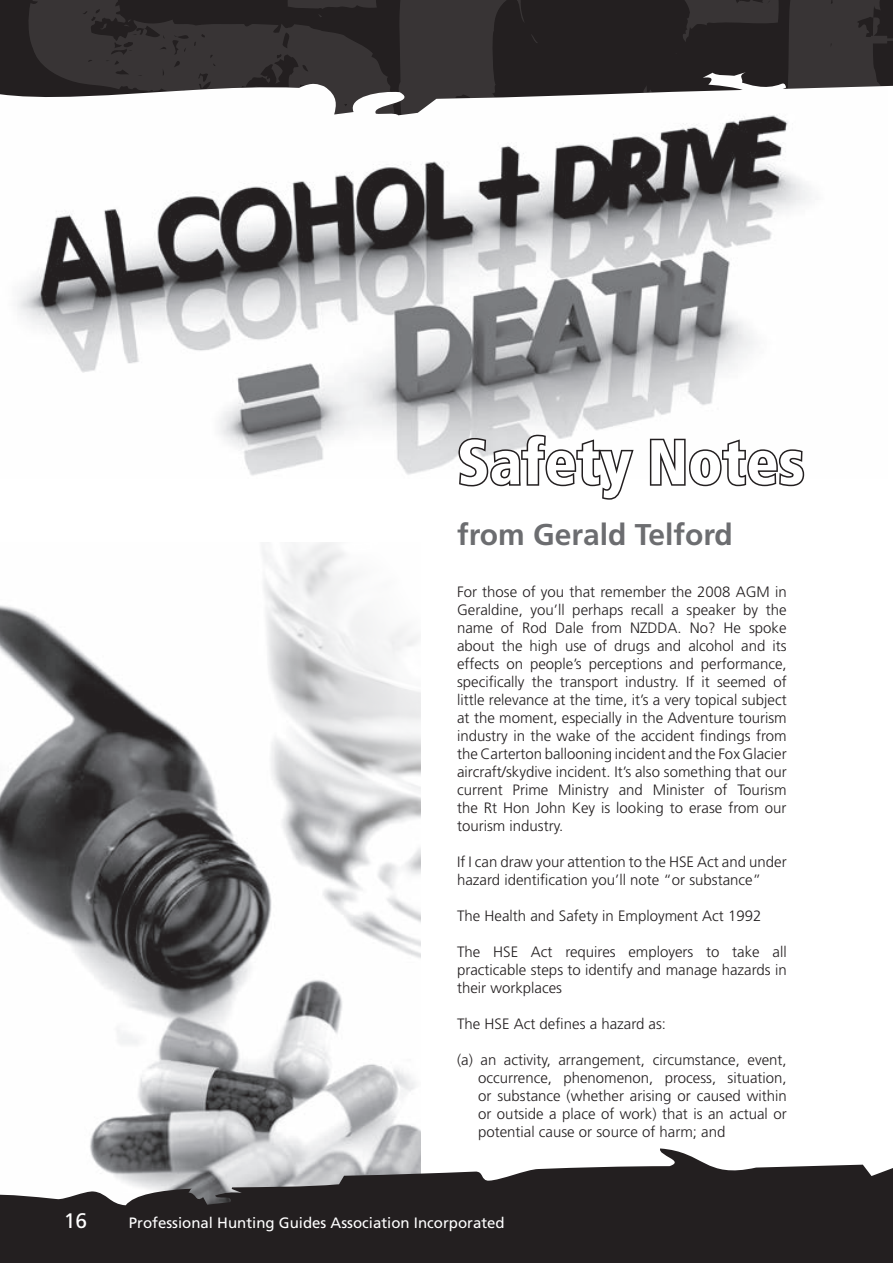
<style>
.page{position:relative;width:893px;height:1263px;background:#fff}
.page>*{position:absolute;margin:0;border:0;box-sizing:border-box;transform-origin:0 0}
.t1{font:900 condensed 63px "Frutiger";color:#fff;scale:.96 1}
.t2{font:700 30px "Frutiger";color:#6c6d70}
.t3{font:21px "Frutiger";color:#fff}
.t4{font:300 15px/18px "Frutiger";color:#231f20;text-align:justify}
.t5{font:15px "Frutiger";color:#fff}
</style>
<div class="page">
<img style="left:0;top:543px;width:421px;height:582px">
<img style="left:17px;top:123px;width:794px;height:353px">
<svg style="left:457px;top:433px;width:178px;height:67px"></svg>
<svg style="left:648px;top:437px;width:158px;height:50px"></svg>
<div style="left:0;top:0;width:26px;height:97px;background:#231f20"></div>
<svg style="left:26px;top:0;width:867px;height:123px"></svg>
<svg style="left:0;top:1125px;width:893px;height:138px;fill:#231f20"></svg>
<h1 class="t1" style="left:457px;top:424px;width:363px">Safety Notes</h1>
<h2 class="t2" style="left:457px;top:517px;width:277px">from Gerald Telford</h2>
<p class="t4" style="left:457px;top:582px;width:331px">For those of you that remember the 2008 AGM in Geraldine, you’ll perhaps recall a speaker by the name of Rod Dale from NZDDA. No? He spoke about the high use of drugs and alcohol and its effects on people’s perceptions and performance, specifically the transport industry. If it seemed of little relevance at the time, it’s a very topical subject at the moment, especially in the Adventure tourism industry in the wake of the accident findings from the Carterton ballooning incident and the Fox Glacier aircraft/skydive incident. It’s also something that our current Prime Ministry and Minister of Tourism the Rt Hon John Key is looking to erase from our tourism industry.</p>
<p class="t4" style="left:457px;top:852px;width:331px">If I can draw your attention to the HSE Act and under hazard identification you’ll note “or substance”</p>
<p class="t4" style="left:457px;top:906px;width:306px">The Health and Safety in Employment Act 1992</p>
<p class="t4" style="left:457px;top:942px;width:331px">The HSE Act requires employers to take all practicable steps to identify and manage hazards in their workplaces</p>
<p class="t4" style="left:457px;top:1014px;width:210px">The HSE Act defines a hazard as:</p>
<p class="t4" style="left:478px;top:1050px;width:310px;text-indent:-21px">(a) an activity, arrangement, circumstance, event, occurrence, phenomenon, process, situation, or substance (whether arising or caused within or outside a place of work) that is an actual or potential cause or source of harm; and</p>
<h3 class="t3" style="left:64px;top:1209px;width:25px">16</h3>
<p class="t5" style="left:129px;top:1214px;width:377px">Professional Hunting Guides Association Incorporated</p>
</div>
